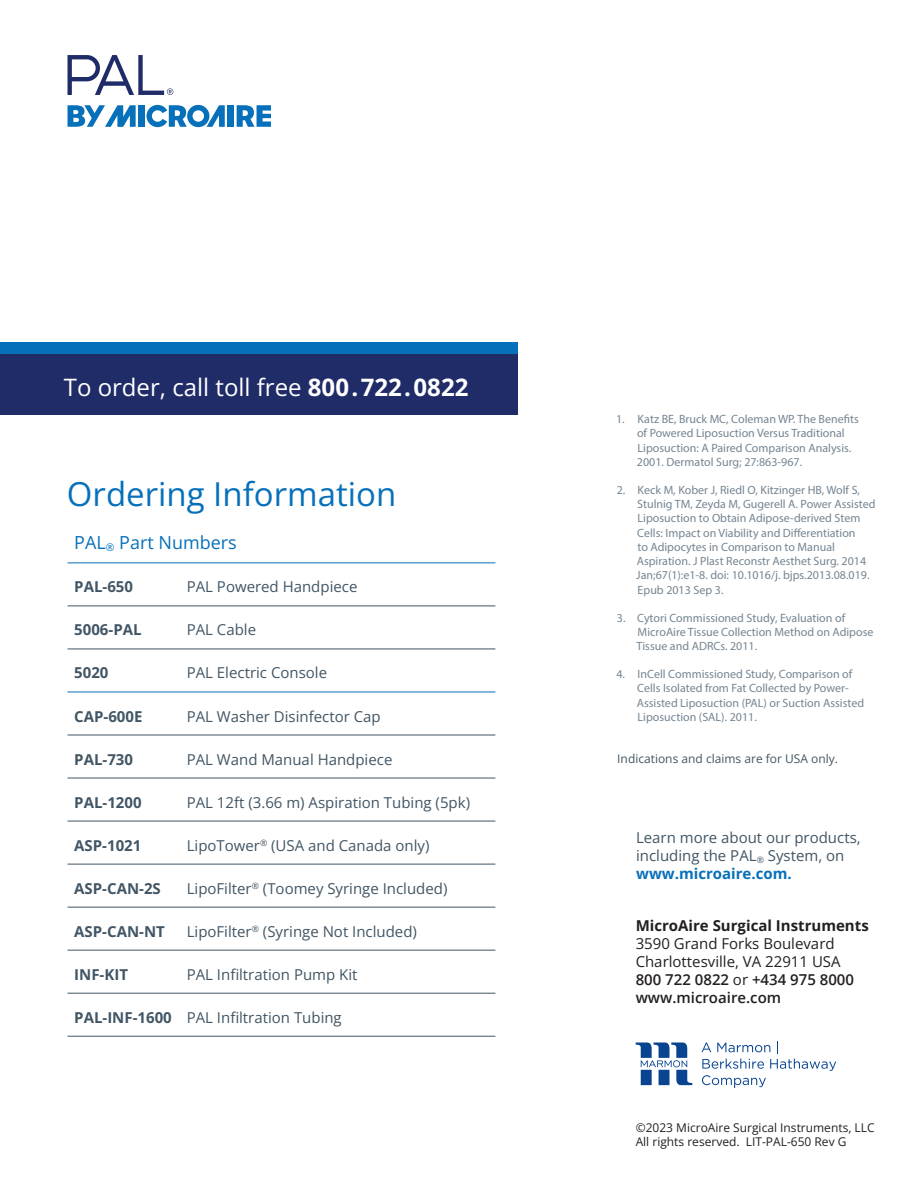
<style>
.page{position:relative;width:918px;height:1188px;background:#fff}
.page>*{position:absolute;margin:0;border:0;box-sizing:border-box;transform-origin:0 0}
.t1{font:33px "Open Sans";color:#0770ba}
.t2{font:24px "Open Sans";color:#fff}
.t3{font:18px "Open Sans";color:#0770ba}
.t4{font:15px/18px "Open Sans";color:#415564}
.t5{font:700 15px "Open Sans";color:#415564}
.t6{font:15px "Open Sans";color:#231f20}
.t7{font:600 15px "Open Sans";color:#231f20}
.t8{font:700 15px "Open Sans";color:#231f20}
.t9{font:12px/14.2px "Myriad Pro";color:#758592}
.t10{font:12px "Open Sans";color:#231f20}
.intro_body{font:12px "Open Sans";color:#415564}
.s1{font-weight:700}
.s2{font-weight:700;color:#0770ba}
.s3{font-weight:400}
</style>
<div class="page">
<div style="left:0;top:342px;width:517px;height:72px;background:#202c68"></div>
<hr style="left:68px;top:562px;width:112px;height:1px;background:#0770ba">
<hr style="left:180px;top:562px;width:315px;height:1px;background:#0770ba">
<hr style="left:68px;top:692px;width:112px;height:1px;background:#0770ba">
<hr style="left:180px;top:692px;width:315px;height:1px;background:#0770ba">
<hr style="left:68px;top:606px;width:112px;height:1px;background:#415564">
<hr style="left:180px;top:606px;width:315px;height:1px;background:#415564">
<hr style="left:68px;top:735px;width:112px;height:1px;background:#415564">
<hr style="left:180px;top:735px;width:315px;height:1px;background:#415564">
<hr style="left:68px;top:649px;width:112px;height:1px;background:#415564">
<hr style="left:180px;top:649px;width:315px;height:1px;background:#415564">
<hr style="left:68px;top:778px;width:112px;height:1px;background:#415564">
<hr style="left:180px;top:778px;width:315px;height:1px;background:#415564">
<hr style="left:68px;top:821px;width:112px;height:1px;background:#415564">
<hr style="left:180px;top:821px;width:315px;height:1px;background:#415564">
<hr style="left:68px;top:864px;width:112px;height:1px;background:#415564">
<hr style="left:180px;top:864px;width:315px;height:1px;background:#415564">
<hr style="left:68px;top:907px;width:112px;height:1px;background:#415564">
<hr style="left:180px;top:907px;width:315px;height:1px;background:#415564">
<hr style="left:68px;top:950px;width:112px;height:1px;background:#415564">
<hr style="left:180px;top:950px;width:315px;height:1px;background:#415564">
<hr style="left:68px;top:993px;width:112px;height:1px;background:#415564">
<hr style="left:180px;top:993px;width:315px;height:1px;background:#415564">
<hr style="left:68px;top:1036px;width:112px;height:1px;background:#415564">
<hr style="left:180px;top:1036px;width:315px;height:1px;background:#415564">
<div style="left:139px;top:105px;width:6px;height:22px;background:#0770ba"></div>
<div style="left:228px;top:105px;width:6px;height:22px;background:#0770ba"></div>
<svg style="left:146px;top:105px;width:79px;height:22px"></svg>
<svg style="left:237px;top:105px;width:34px;height:22px"></svg>
<svg style="left:68px;top:55px;width:105px;height:40px"></svg>
<svg style="left:68px;top:105px;width:68px;height:22px"></svg>
<div style="left:0;top:342px;width:517px;height:12px;background:#0770ba"></div>
<svg style="left:636px;top:1042px;width:56px;height:43px"></svg>
<svg style="left:702px;top:1041px;width:134px;height:47px"></svg>
<p class="t2" style="left:64px;top:371px;width:406px">To order, call toll free <span class="s1">800.722.0822</span></p>
<p class="t1" style="left:67px;top:472px;width:331px">Ordering Information</p>
<p class="t3" style="left:74px;top:531px;width:164px">PAL<sub>®</sub> Part Numbers</p>
<p class="t5" style="left:74px;top:577px;width:60px">PAL-650</p>
<p class="t4" style="left:187px;top:578px;width:172px">PAL Powered Handpiece</p>
<p class="t5" style="left:74px;top:620px;width:69px">5006-PAL</p>
<p class="t4" style="left:187px;top:621px;width:71px">PAL Cable</p>
<p class="t5" style="left:74px;top:663px;width:36px">5020</p>
<p class="t4" style="left:187px;top:664px;width:142px">PAL Electric Console</p>
<p class="t5" style="left:74px;top:706px;width:70px">CAP-600E</p>
<p class="t4" style="left:187px;top:707px;width:196px">PAL Washer Disinfector Cap</p>
<p class="t5" style="left:74px;top:749px;width:60px">PAL-730</p>
<p class="t4" style="left:187px;top:750px;width:207px">PAL Wand Manual Handpiece</p>
<p class="t5" style="left:74px;top:792px;width:69px">PAL-1200</p>
<p class="t4" style="left:187px;top:793px;width:285px">PAL 12ft (3.66 m) Aspiration Tubing (5pk)</p>
<p class="t5" style="left:74px;top:835px;width:69px">ASP-1021</p>
<p class="t4" style="left:187px;top:836px;width:244px">LipoTower<sup>®</sup> (USA and Canada only)</p>
<p class="t5" style="left:74px;top:878px;width:88px">ASP-CAN-2S</p>
<p class="t4" style="left:187px;top:879px;width:262px">LipoFilter<sup>®</sup> (Toomey Syringe Included)</p>
<p class="t5" style="left:74px;top:921px;width:92px">ASP-CAN-NT</p>
<p class="t4" style="left:187px;top:922px;width:232px">LipoFilter<sup>®</sup> (Syringe Not Included)</p>
<p class="t5" style="left:74px;top:964px;width:55px">INF-KIT</p>
<p class="t4" style="left:187px;top:965px;width:172px">PAL Infiltration Pump Kit</p>
<p class="t5" style="left:74px;top:1007px;width:99px">PAL-INF-1600</p>
<p class="t4" style="left:187px;top:1008px;width:157px">PAL Infiltration Tubing</p>
<p class="t9" style="left:637px;top:412px;width:223px;text-indent:-21px">1. Katz BE, Bruck MC, Coleman WP. The Benefits of Powered Liposuction Versus Traditional Liposuction: A Paired Comparison Analysis.<br>2001. Dermatol Surg; 27:863-967.</p>
<p class="t9" style="left:636px;top:482px;width:241px;text-indent:-20px">2. Keck M, Kober J, Riedl O, Kitzinger HB, Wolf S, Stulnig TM, Zeyda M, Gugerell A. Power Assisted Liposuction to Obtain Adipose-derived Stem Cells: Impact on Viability and Differentiation<br>to Adipocytes in Comparison to Manual Aspiration. J Plast Reconstr Aesthet Surg. 2014<br>Jan;67(1):e1-8. doi: 10.1016/j. bjps.2013.08.019.<br>Epub 2013 Sep 3.</p>
<p class="t9" style="left:637px;top:610px;width:238px;text-indent:-20px">3. Cytori Commissioned Study, Evaluation of<br>MicroAire Tissue Collection Method on Adipose<br>Tissue and ADRCs. 2011.</p>
<p class="t9" style="left:637px;top:667px;width:229px;text-indent:-20px">4. InCell Commissioned Study, Comparison of Cells Isolated from Fat Collected by Power-Assisted Liposuction (PAL) or Suction Assisted Liposuction (SAL). 2011.</p>
<p class="intro_body" style="left:617px;top:750px;width:222px">Indications and claims are for USA only.</p>
<p class="t4" style="left:636px;top:828px;width:226px">Learn more about our products, including the PAL<sub>®</sub> System, on <span class="s2">www.microaire.com.</span></p>
<p class="t8" style="left:636px;top:916px;width:235px">MicroAire Surgical Instruments</p>
<p class="t6" style="left:636px;top:934px;width:200px">3590 Grand Forks Boulevard</p>
<p class="t6" style="left:636px;top:952px;width:206px">Charlottesville, VA 22911 USA</p>
<p class="t7" style="left:636px;top:970px;width:220px">800 722 0822 <span class="s3">or</span> +434 975 8000</p>
<p class="t7" style="left:636px;top:988px;width:147px">www.microaire.com</p>
<p class="t10" style="left:636px;top:1119px;width:241px">©2023 MicroAire Surgical Instruments, LLC</p>
<p class="t10" style="left:636px;top:1133px;width:212px">All rights reserved. LIT-PAL-650 Rev G</p>
</div>
